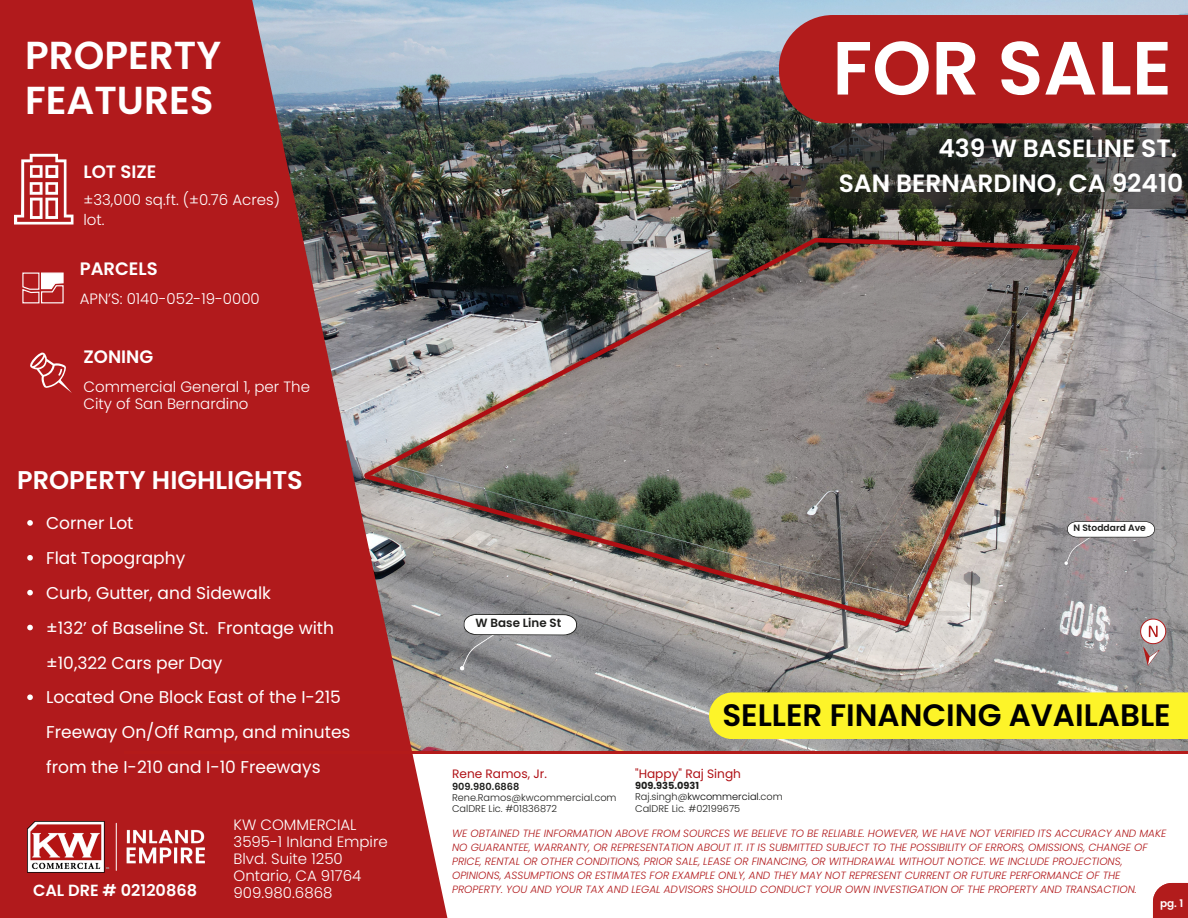
<style>
.page{position:relative;width:1188px;height:918px;background:#fff}
.page>*{position:absolute;margin:0;border:0;box-sizing:border-box;transform-origin:0 0}
.t1{font:600 75.3px "Poppins";color:#fff}
.t2{font:600 39px/45.5px "Poppins";color:#fff}
.t3{font:600 30.9px "Poppins";color:#000}
.t4{font:600 25.65px "Poppins";color:#fff}
.t5{font:600 24.9px/34.8px "Poppins";color:#fff;text-align:right}
.t6{font:600 18px "Poppins";color:#fff}
.t7{font:17.1px/34.8px "Poppins";color:#fff}
.t8{font:600 16.2px "Poppins";color:#fff}
.t9{font:300 15px/16.8px "Poppins";color:#fff}
.t10{font:12.15px "Poppins";color:#b01116}
.t11{font:600 11.85px "Poppins";letter-spacing:-.005em;color:#1e1e1c}
.t12{font:italic 300 10.5px/14px "Poppins";color:#b11a1c}
.t13{font:600 10.5px "Poppins";color:#fff}
.t14{font:300 9.75px "Poppins";color:#1e1e1c}
.t15{font:600 9.75px "Poppins";color:#1e1e1c}
.t16{font:700 9.75px "Poppins";color:#1e1e1c}
.t17{font:600 9.15px "Poppins";letter-spacing:-.01em;color:#1e1e1c}
.s1{color:#000}
</style>
<div class="page">
<img style="left:449px;top:0;width:739px;height:751px">
<img style="left:813px;top:129px;width:374px;height:80px">
<img style="left:449px;top:471px;width:452px;height:158px">
<svg style="left:0;top:0;width:449px;height:918px;background:#a92f32"></svg>
<hr style="left:124px;top:751px;width:1064px;height:3px;background:#b41b1a">
<div style="left:779px;top:15px;width:409px;height:108px;background:#b21c1c"></div>
<img style="left:19px;top:817px;width:195px;height:60px">
<svg style="left:1153px;top:883px;width:35px;height:35px"></svg>
<svg style="left:14px;top:154px;width:59px;height:71px"></svg>
<svg style="left:21px;top:272px;width:43px;height:32px"></svg>
<svg style="left:30px;top:353px;width:42px;height:40px;background:#bf4446"></svg>
<img style="left:360px;top:234px;width:461px;height:247px">
<svg style="left:1115px;top:433px;width:73px;height:51px;background:#9b989a"></svg>
<svg style="left:1083px;top:521px;width:72px;height:44px"></svg>
<svg style="left:460px;top:614px;width:117px;height:57px"></svg>
<svg style="left:27px;top:520px;width:6px;height:6px"></svg>
<svg style="left:27px;top:555px;width:6px;height:6px"></svg>
<svg style="left:27px;top:590px;width:6px;height:5px"></svg>
<svg style="left:27px;top:625px;width:6px;height:5px"></svg>
<svg style="left:27px;top:694px;width:6px;height:6px"></svg>
<img style="left:901px;top:242px;width:182px;height:387px">
<img style="left:812px;top:236px;width:270px;height:16px">
<div style="left:709px;top:692px;width:479px;height:47px;background:#fdf429"></div>
<svg style="left:1140px;top:618px;width:27px;height:49px"></svg>
<p class="t2" style="left:25px;top:32px;width:198px">PROPERTY<br>FEATURES</p>
<h5 class="t1" style="left:832px;top:15px;width:341px">FOR SALE</h5>
<p class="t6" style="left:84px;top:159px;width:74px">LOT SIZE</p>
<p class="t9" style="left:84px;top:190px;width:198px;line-height:20.2px">±33,000 sq.ft. (±0.76 Acres) lot.</p>
<p class="t6" style="left:80px;top:256px;width:79px">PARCELS</p>
<p class="t9" style="left:80px;top:290px;width:182px">APN’S: 0140-052-19-0000</p>
<h4 class="t6" style="left:84px;top:344px;width:71px">ZONING</h4>
<p class="t9" style="left:84px;top:378px;width:228px">Commercial General 1, per The<br>City of San Bernardino</p>
<p class="t4" style="left:17px;top:462px;width:287px">PROPERTY HIGHLIGHTS</p>
<p class="t7" style="left:46px;top:506px;width:89px">Corner Lot</p>
<p class="t7" style="left:46px;top:541px;width:141px">Flat Topography</p>
<p class="t7" style="left:46px;top:575px;width:226px">Curb, Gutter, and Sidewalk</p>
<h1 class="t7" style="left:46px;top:610px;width:289px">±132’ of Baseline St. Frontage with ±10,322 Cars per Day</h1>
<p class="t7" style="left:46px;top:680px;width:306px">Located One Block East of the I-215<br>Freeway On/Off Ramp, and minutes from the I-210 and I-10 Freeways</p>
<p class="t8" style="left:33px;top:879px;width:166px">CAL DRE # 02120868</p>
<p class="t9" style="left:234px;top:816px;width:124px">KW COMMERCIAL</p>
<h5 class="t9" style="left:234px;top:833px;width:156px">3595-1 Inland Empire<br>Blvd. Suite 1250</h5>
<p class="t9" style="left:234px;top:867px;width:129px">Ontario, CA 91764<br>909.980.6868</p>
<p class="t5" style="left:839px;top:131px;width:346px">439 W BASELINE ST.<br>SAN BERNARDINO, CA 92410</p>
<p class="t17" style="left:1073px;top:522px;width:74px">N Stoddard Ave</p>
<p class="t11" style="left:476px;top:615px;width:87px">W Base Line St</p>
<p class="t10" style="left:452px;top:765px;width:96px">Rene Ramos, Jr.</p>
<p class="t15" style="left:452px;top:779px;width:69px">909.980.6868</p>
<p class="t14" style="left:452px;top:791px;width:166px">Rene.Ramos@kwcommercial.com</p>
<p class="t14" style="left:452px;top:802px;width:106px">CalDRE Lic. #01836872</p>
<p class="t3" style="left:722px;top:693px;width:450px">SELLER FINANCING AVAILABLE</p>
<p class="t10" style="left:635px;top:765px;width:107px">"Happy" Raj Singh</p>
<p class="t16" style="left:635px;top:779px;width:65px">909.935.0931</p>
<h3 class="t14" style="left:635px;top:790px;width:149px">Raj.singh@<span class="s1">kwcommercial</span>.com</h3>
<p class="t14" style="left:635px;top:802px;width:107px">CalDRE Lic. #02199675</p>
<h5 class="t12" style="left:452px;top:827px;width:716px">WE OBTAINED THE INFORMATION ABOVE FROM SOURCES WE BELIEVE TO BE RELIABLE. HOWEVER, WE HAVE NOT VERIFIED ITS ACCURACY AND MAKE NO GUARANTEE, WARRANTY, OR REPRESENTATION ABOUT IT. IT IS SUBMITTED SUBJECT TO THE POSSIBILITY OF ERRORS, OMISSIONS, CHANGE OF PRICE, RENTAL OR OTHER CONDITIONS, PRIOR SALE, LEASE OR FINANCING, OR WITHDRAWAL WITHOUT NOTICE. WE INCLUDE PROJECTIONS, OPINIONS, ASSUMPTIONS OR ESTIMATES FOR EXAMPLE ONLY, AND THEY MAY NOT REPRESENT CURRENT OR FUTURE PERFORMANCE OF THE PROPERTY. YOU AND YOUR TAX AND LEGAL ADVISORS SHOULD CONDUCT YOUR OWN INVESTIGATION OF THE PROPERTY AND TRANSACTION.</h5>
<h4 class="t13" style="left:1160px;top:896px;width:25px">pg. 1</h4>
</div>
